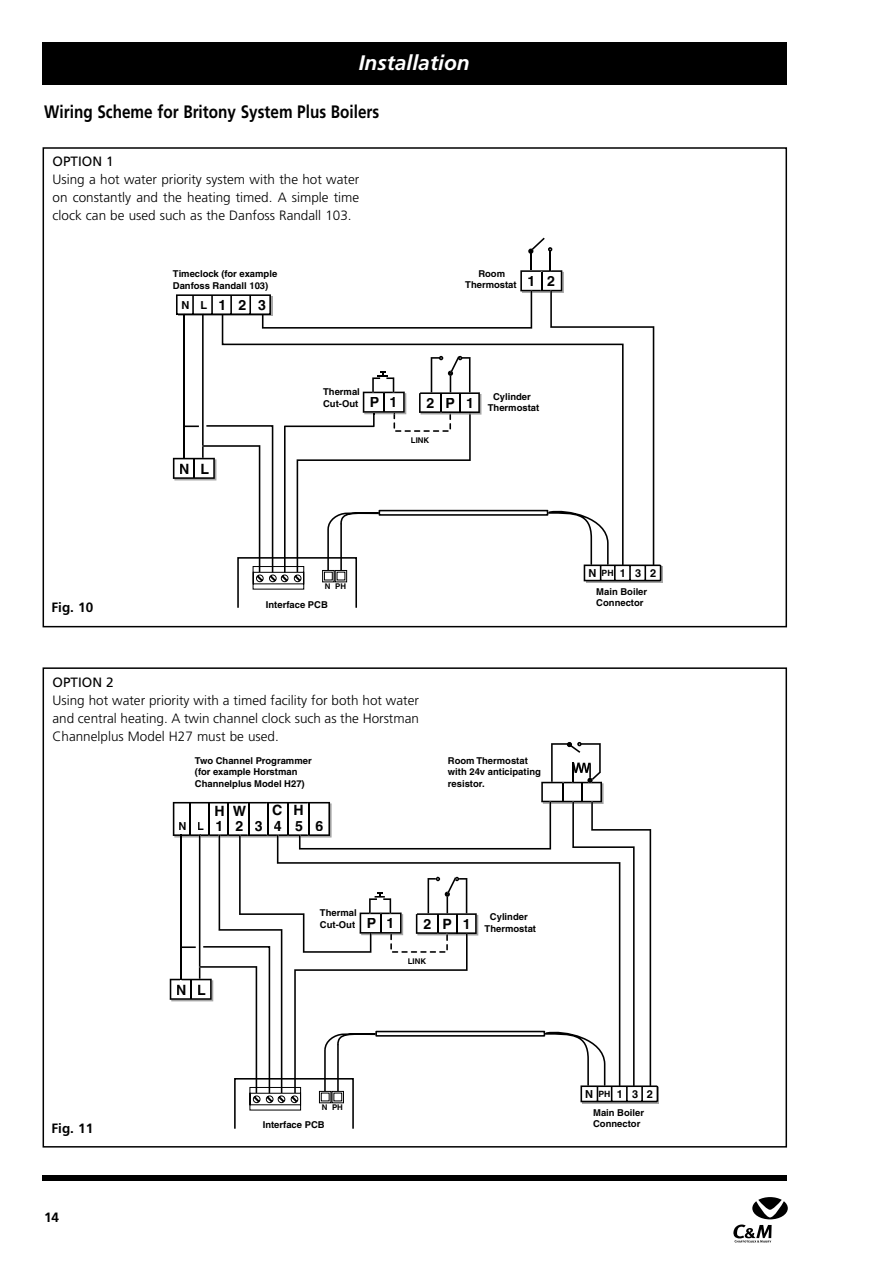
<style>
.page{position:relative;width:893px;height:1262px;background:#fff}
.page>*{position:absolute;margin:0;border:0;box-sizing:border-box;transform-origin:0 0}
.t1{font:italic 700 21px "Frutiger";color:#fff}
.t2{font:700 18px "Frutiger";color:#000;scale:.85 1}
.t3{font:700 14.1px "Helvetica";letter-spacing:.815em;color:#000}
.t4{font:300 13.5px/18px "Frutiger";color:#000;text-align:justify}
.t5{font:700 13.5px "Frutiger";color:#000}
.t6{font:13.5px "Frutiger";color:#000}
.t7{font:700 10.95px "Helvetica";letter-spacing:.815em;color:#000}
.t8{font:700 9.45px/11.4px "Helvetica";color:#000}
.t9{font:700 7.8px "Helvetica";color:#000}
.s1{font-size:10.95px}
.s2{font-size:8.7px}
</style>
<div class="page">
<div style="left:43px;top:43px;width:744px;height:42px;background:#000"></div>
<div style="left:43px;top:1175px;width:744px;height:5px;background:#000"></div>
<svg style="left:733px;top:1197px;width:55px;height:45px"></svg>
<svg style="left:173px;top:238px;width:489px;height:352px"></svg>
<div style="left:43px;top:147px;width:744px;height:480px;border:2px solid #000"></div>
<svg style="left:170px;top:742px;width:489px;height:368px"></svg>
<div style="left:43px;top:667px;width:744px;height:480px;border:2px solid #000"></div>
<div style="left:51px;top:674px;width:369px;height:71px;background:#fff"></div>
<h1 class="t1" style="left:359px;top:54px;width:112px">Installation</h1>
<h2 class="t2" style="left:44px;top:105px;width:395px">Wiring Scheme for Britony System Plus Boilers</h2>
<h3 class="t6" style="left:53px;top:156px;width:63px">OPTION 1</h3>
<h3 class="t4" style="left:53px;top:172px;width:308px">Using a hot water priority system with the hot water on constantly and the heating timed. A simple time clock can be used such as the Danfoss Randall 103.</h3>
<p class="t8" style="left:173px;top:269px;width:106px">Timeclock (for example<br>Danfoss Randall 103)</p>
<p class="t8" style="left:465px;top:268px;width:53px;text-align:center">Room<br>Thermostat</p>
<h3 class="t3" style="left:181px;top:300px;width:86px"><span class="s1">NL</span>123</h3>
<h3 class="t3" style="left:527px;top:276px;width:29px">1 2</h3>
<h3 class="t5" style="left:52px;top:601px;width:43px">Fig. 10</h3>
<h3 class="t3" style="left:179px;top:463px;width:31px">N L</h3>
<p class="t8" style="left:323px;top:387px;width:38px">Thermal<br>Cut-Out</p>
<h3 class="t3" style="left:370px;top:397px;width:29px">P 1</h3>
<h3 class="t3" style="left:426px;top:398px;width:49px">2P1</h3>
<p class="t8" style="left:488px;top:391px;width:53px;text-align:center">Cylinder<br>Thermostat</p>
<p class="t9" style="left:411px;top:437px;width:20px">LINK</p>
<p class="t9" style="left:325px;top:584px;width:23px">N PH</p>
<p class="t8" style="left:266px;top:599px;width:63px">Interface PCB</p>
<h3 class="t6" style="left:53px;top:676px;width:63px">OPTION 2</h3>
<h3 class="t4" style="left:53px;top:692px;width:368px">Using hot water priority with a timed facility for both hot water and central heating. A twin channel clock such as the Horstman Channelplus Model H27 must be used.</h3>
<p class="t8" style="left:195px;top:755px;width:118px">Two Channel Programmer (for example Horstman<br>Channelplus Model H27)</p>
<h3 class="t3" style="left:215px;top:805px;width:33px">H W</h3>
<h3 class="t3" style="left:272px;top:804px;width:33px">C H</h3>
<h3 class="t3" style="left:178px;top:821px;width:86px"><span class="s1">NL</span> 123</h3>
<h3 class="t3" style="left:274px;top:821px;width:51px">456</h3>
<p class="t8" style="left:448px;top:755px;width:94px">Room Thermostat with 24v anticipating resistor.</p>
<h3 class="t3" style="left:176px;top:984px;width:31px">N L</h3>
<p class="t8" style="left:320px;top:908px;width:38px">Thermal<br>Cut-Out</p>
<h3 class="t3" style="left:367px;top:918px;width:29px">P 1</h3>
<h3 class="t3" style="left:423px;top:919px;width:49px">2P1</h3>
<p class="t8" style="left:484px;top:912px;width:53px;text-align:center">Cylinder<br>Thermostat</p>
<p class="t9" style="left:407px;top:958px;width:20px">LINK</p>
<p class="t9" style="left:322px;top:1104px;width:23px">N PH</p>
<p class="t7" style="left:588px;top:569px;width:69px">N<span class="s2">PH</span>132</p>
<p class="t8" style="left:596px;top:586px;width:52px">Main Boiler<br>Connector</p>
<p class="t7" style="left:585px;top:1089px;width:69px">N<span class="s2">PH</span>132</p>
<p class="t8" style="left:593px;top:1107px;width:52px">Main Boiler</p>
<h3 class="t5" style="left:52px;top:1122px;width:43px">Fig. 11</h3>
<h3 class="t5" style="left:44px;top:1212px;width:17px">14</h3>
<p class="t8" style="left:263px;top:1120px;width:63px">Interface PCB</p>
<p class="t8" style="left:593px;top:1118px;width:49px">Connector</p>
</div>
